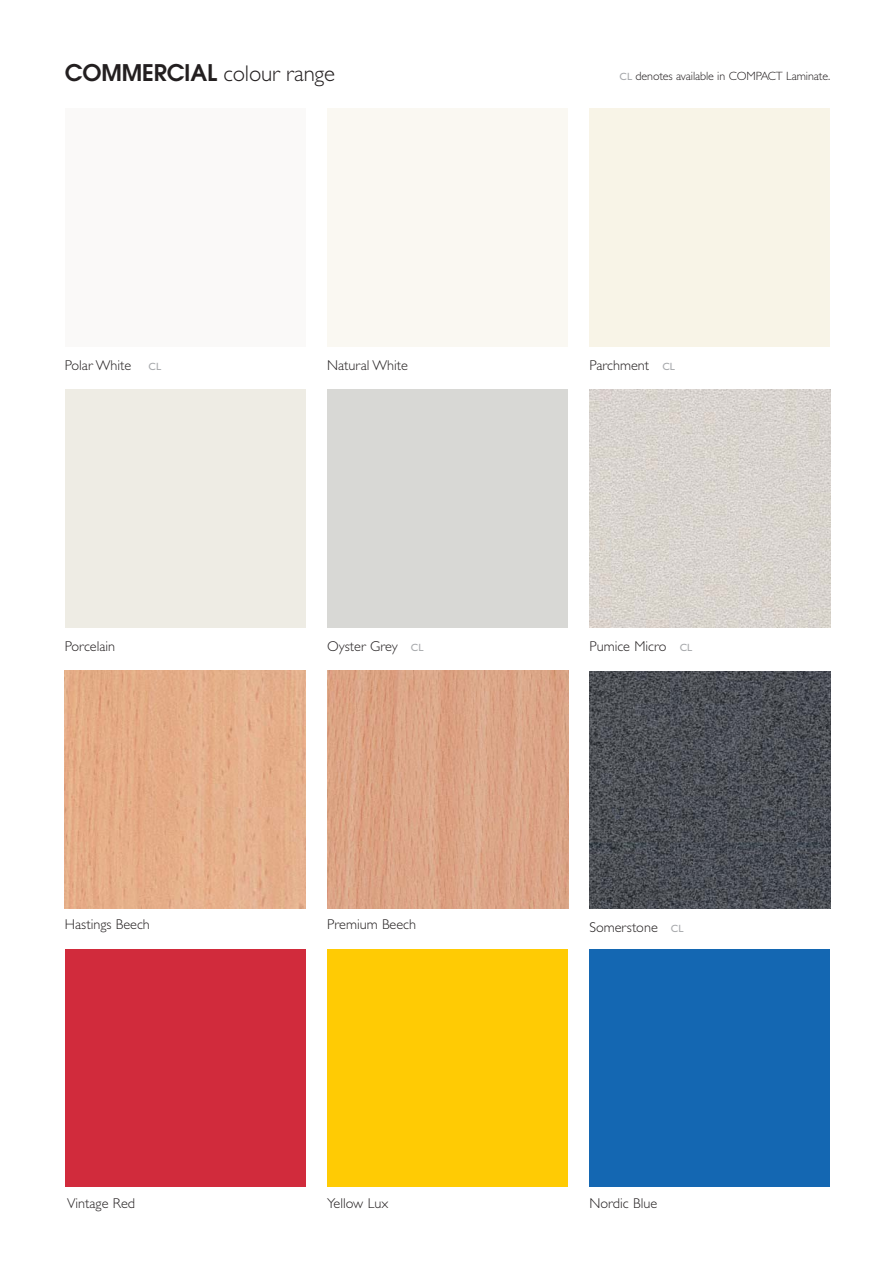
<style>
.page{position:relative;width:894px;height:1263px;background:#fff}
.page>*{position:absolute;margin:0;border:0;box-sizing:border-box;transform-origin:0 0}
.t1{font:300 22.8px "Gill Sans";letter-spacing:-.01em;color:#231f20}
.t2{font:300 14.25px "Gill Sans";color:#231f20}
.t3{font:300 12px "Gill Sans";letter-spacing:-.01em;color:#231f20}
.s1{font-family:"Avant Garde";font-weight:600}
.s2{font-weight:400;font-size:10.5px;color:#a7a9ac}
</style>
<div class="page">
<div style="left:65px;top:108px;width:241px;height:238px;background:#faf9f8"></div>
<div style="left:65px;top:949px;width:241px;height:237px;background:#d12b3c"></div>
<div style="left:65px;top:389px;width:241px;height:238px;background:#eeece4"></div>
<img style="left:589px;top:671px;width:241px;height:237px">
<img style="left:65px;top:670px;width:241px;height:238px">
<div style="left:327px;top:949px;width:241px;height:237px;background:#ffcb04"></div>
<img style="left:589px;top:389px;width:241px;height:238px">
<div style="left:589px;top:108px;width:241px;height:238px;background:#f8f4e7"></div>
<img style="left:327px;top:670px;width:241px;height:238px">
<div style="left:589px;top:949px;width:241px;height:237px;background:#1467b2"></div>
<div style="left:327px;top:389px;width:241px;height:238px;background:#d8d8d5"></div>
<div style="left:327px;top:108px;width:241px;height:239px;background:#faf8f2"></div>
<h1 class="t1" style="left:65px;top:66px;width:272px"><span class="s1">COMMERCIAL</span> colour range</h1>
<p class="t3" style="left:620px;top:72px;width:212px"><span class="s2">CL</span> denotes available in COMPACT Laminate.</p>
<p class="t2" style="left:65px;top:360px;width:98px">Polar White <span class="s2">CL</span></p>
<p class="t2" style="left:327px;top:360px;width:82px">Natural White</p>
<p class="t2" style="left:589px;top:360px;width:87px">Parchment <span class="s2">CL</span></p>
<p class="t2" style="left:65px;top:641px;width:52px">Porcelain</p>
<p class="t2" style="left:327px;top:641px;width:98px">Oyster Grey <span class="s2">CL</span></p>
<p class="t2" style="left:589px;top:641px;width:104px">Pumice Micro <span class="s2">CL</span></p>
<p class="t2" style="left:65px;top:918px;width:86px">Hastings Beech</p>
<p class="t2" style="left:589px;top:922px;width:96px">Somerstone <span class="s2">CL</span></p>
<p class="t2" style="left:327px;top:918px;width:90px">Premium Beech</p>
<p class="t2" style="left:67px;top:1198px;width:70px">Vintage Red</p>
<p class="t2" style="left:327px;top:1198px;width:62px">Yellow Lux</p>
<p class="t2" style="left:589px;top:1198px;width:69px">Nordic Blue</p>
</div>
